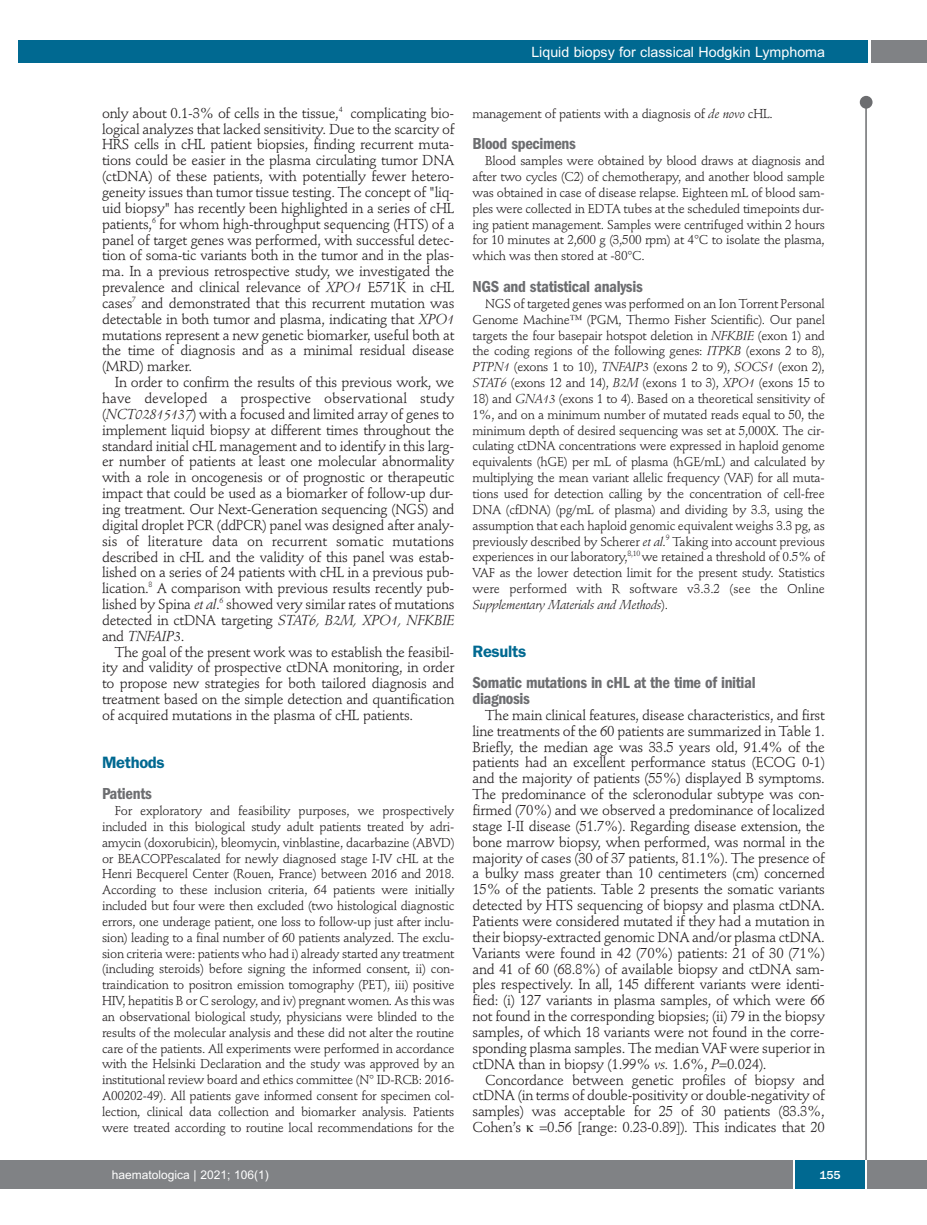
<style>
.page{position:relative;width:927px;height:1225px;background:#fff}
.page>*{position:absolute;margin:0;border:0;box-sizing:border-box;transform-origin:0 0}
.t1{font:600 condensed 16.5px/15.9px "Franklin Gothic";letter-spacing:-.02em;color:#6c6d70}
.t2{font:600 16.5px "Franklin Gothic";letter-spacing:-.02em;color:#006991}
.t3{font:14.25px/15.9px "Stempel Schneidler";letter-spacing:-.02em;color:#231f20;text-align:justify}
.t4{font:14.25px "Arial";color:#fff}
.t5{font:12.75px/15.9px "Stempel Schneidler";letter-spacing:-.02em;color:#231f20;text-align:justify}
.t6{font:12px "Arial";color:#fff}
.t7{font:500 12px "Franklin Gothic";color:#fff}
.s1{font-style:italic}
</style>
<div class="page">
<div style="left:860px;top:96px;width:12px;height:13px;background:#6c6d70;border-radius:50%"></div>
<hr style="left:865px;top:98px;width:2px;height:1062px;background:#6c6d70">
<div style="left:871px;top:40px;width:56px;height:22px;background:#808285"></div>
<div style="left:18px;top:40px;width:849px;height:22px;background:#006991"></div>
<div style="left:17px;top:1160px;width:910px;height:28px;background:#808285"></div>
<div style="left:795px;top:1160px;width:70px;height:28px;background:#006991"></div>
<hr style="left:793px;top:1160px;width:2px;height:28px;background:#fff">
<hr style="left:865px;top:1160px;width:2px;height:28px;background:#fff">
<div style="left:0;top:1160px;width:17px;height:28px;background:#808285"></div>
<p class="t4" style="left:531px;top:44px;width:295px">Liquid biopsy for classical Hodgkin Lymphoma</p>
<p class="t3" style="left:102px;top:106px;width:354px">only about 0.1-3% of cells in the tissue,<sup>4</sup> complicating bio&shy;logical analyzes that lacked sensitivity. Due to the scarcity of HRS cells in cHL patient biopsies, finding recurrent muta&shy;tions could be easier in the plasma circulating tumor DNA (ctDNA) of these patients, with potentially fewer hetero&shy;geneity issues than tumor tissue testing. The concept of "liq&shy;uid biopsy" has recently been highlighted in a series of cHL patients,<sup>6</sup> for whom high-throughput sequencing (HTS) of a panel of target genes was performed, with successful detec&shy;tion of soma-tic variants both in the tumor and in the plas&shy;ma. In a previous retrospective study, we investigated the prevalence and clinical relevance of <span class="s1">XPO1</span> E571K in cHL cases<sup>7</sup> and demonstrated that this recurrent mutation was detectable in both tumor and plasma, indicating that <span class="s1">XPO1 </span>mutations represent a new genetic biomarker, useful both at the time of diagnosis and as a minimal residual disease (MRD) marker.</p>
<p class="t3" style="left:102px;top:376px;width:354px;text-indent:13px">In order to confirm the results of this previous work, we have developed a prospective observational study (<span class="s1">NCT02815137</span>) with a focused and limited array of genes to implement liquid biopsy at different times throughout the standard initial cHL management and to identify in this larg&shy;er number of patients at least one molecular abnormality with a role in oncogenesis or of prognostic or therapeutic impact that could be used as a biomarker of follow-up dur&shy;ing treatment. Our Next-Generation sequencing (NGS) and digital droplet PCR (ddPCR) panel was designed after analy&shy;sis of literature data on recurrent somatic mutations described in cHL and the validity of this panel was estab&shy;lished on a series of 24 patients with cHL in a previous pub&shy;lication.<sup>8</sup> A comparison with previous results recently pub&shy;lished by Spina <span class="s1">et al</span>.<sup>6</sup> showed very similar rates of mutations detected in ctDNA targeting <span class="s1">STAT6, B2M, XPO1, NFKBIE </span>and <span class="s1">TNFAIP3</span>.</p>
<p class="t3" style="left:102px;top:645px;width:354px;text-indent:13px">The goal of the present work was to establish the feasibil&shy;ity and validity of prospective ctDNA monitoring, in order to propose new strategies for both tailored diagnosis and treatment based on the simple detection and quantification of acquired mutations in the plasma of cHL patients.</p>
<p class="t2" style="left:102px;top:757px;width:64px">Methods</p>
<p class="t1" style="left:102px;top:787px;width:51px">Patients</p>
<p class="t5" style="left:102px;top:804px;width:354px;text-indent:13px">For exploratory and feasibility purposes, we prospectively included in this biological study adult patients treated by adri&shy;amycin (doxorubicin), bleomycin, vinblastine, dacarbazine (ABVD) or BEACOPPescalated for newly diagnosed stage I-IV cHL at the Henri Becquerel Center (Rouen, France) between 2016 and 2018.<br>According to these inclusion criteria, 64 patients were initially included but four were then excluded (two histological diagnostic errors, one underage patient, one loss to follow-up just after inclu&shy;sion) leading to a final number of 60 patients analyzed. The exclu&shy;sion criteria were: patients who had i) already started any treatment (including steroids) before signing the informed consent, ii) con&shy;traindication to positron emission tomography (PET), iii) positive HIV, hepatitis B or C serology, and iv) pregnant women. As this was an observational biological study, physicians were blinded to the results of the molecular analysis and these did not alter the routine care of the patients. All experiments were performed in accordance with the Helsinki Declaration and the study was approved by an institutional review board and ethics committee (N° ID-RCB: 2016- A00202-49). All patients gave informed consent for specimen col&shy;lection, clinical data collection and biomarker analysis. Patients were treated according to routine local recommendations for the</p>
<p class="t5" style="left:472px;top:106px;width:302px">management of patients with a diagnosis of <span class="s1">de novo</span> cHL.</p>
<p class="t1" style="left:472px;top:137px;width:105px">Blood specimens</p>
<p class="t5" style="left:472px;top:154px;width:354px;text-indent:13px">Blood samples were obtained by blood draws at diagnosis and after two cycles (C2) of chemotherapy, and another blood sample was obtained in case of disease relapse. Eighteen mL of blood sam&shy;ples were collected in EDTA tubes at the scheduled timepoints dur&shy;ing patient management. Samples were centrifuged within 2 hours for 10 minutes at 2,600 g (3,500 rpm) at 4°C to isolate the plasma, which was then stored at -80°C.</p>
<p class="t1" style="left:472px;top:280px;width:172px">NGS and statistical analysis</p>
<p class="t5" style="left:472px;top:297px;width:354px;text-indent:13px">NGS of targeted genes was performed on an Ion Torrent Personal Genome Machine™ (PGM, Thermo Fisher Scientific). Our panel targets the four basepair hotspot deletion in <span class="s1">NFKBIE</span> (exon 1) and the coding regions of the following genes: <span class="s1">ITPKB</span> (exons 2 to 8), <span class="s1">PTPN1</span> (exons 1 to 10), <span class="s1">TNFAIP3</span> (exons 2 to 9), <span class="s1">SOCS1</span> (exon 2), <span class="s1">STAT6</span> (exons 12 and 14), <span class="s1">B2M</span> (exons 1 to 3), <span class="s1">XPO1</span> (exons 15 to</p>
<p class="t5" style="left:472px;top:392px;width:354px">18) and <span class="s1">GNA13</span> (exons 1 to 4). Based on a theoretical sensitivity of 1%, and on a minimum number of mutated reads equal to 50, the minimum depth of desired sequencing was set at 5,000X. The cir&shy;culating ctDNA concentrations were expressed in haploid genome equivalents (hGE) per mL of plasma (hGE/mL) and calculated by multiplying the mean variant allelic frequency (VAF) for all muta&shy;tions used for detection calling by the concentration of cell-free DNA (cfDNA) (pg/mL of plasma) and dividing by 3.3, using the assumption that each haploid genomic equivalent weighs 3.3 pg, as previously described by Scherer <span class="s1">et al</span>.<sup>9</sup> Taking into account previous experiences in our laboratory,<sup>8,10</sup> we retained a threshold of 0.5% of VAF as the lower detection limit for the present study. Statistics were performed with R software v3.3.2 (see the Online <span class="s1">Supplementary Materials and Methods</span>).</p>
<p class="t2" style="left:472px;top:646px;width:55px">Results</p>
<p class="t1" style="left:472px;top:676px;width:285px">Somatic mutations in cHL at the time of initial diagnosis</p>
<p class="t3" style="left:472px;top:708px;width:354px;text-indent:13px">The main clinical features, disease characteristics, and first line treatments of the 60 patients are summarized in Table 1.<br>Briefly, the median age was 33.5 years old, 91.4% of the patients had an excellent performance status (ECOG 0-1) and the majority of patients (55%) displayed B symptoms.<br>The predominance of the scleronodular subtype was con&shy;firmed (70%) and we observed a predominance of localized stage I-II disease (51.7%). Regarding disease extension, the bone marrow biopsy, when performed, was normal in the majority of cases (30 of 37 patients, 81.1%). The presence of a bulky mass greater than 10 centimeters (cm) concerned 15% of the patients. Table 2 presents the somatic variants detected by HTS sequencing of biopsy and plasma ctDNA.<br>Patients were considered mutated if they had a mutation in their biopsy-extracted genomic DNA and/or plasma ctDNA.<br>Variants were found in 42 (70%) patients: 21 of 30 (71%) and 41 of 60 (68.8%) of available biopsy and ctDNA sam&shy;ples respectively. In all, 145 different variants were identi&shy;fied: (i) 127 variants in plasma samples, of which were 66 not found in the corresponding biopsies; (ii) 79 in the biopsy samples, of which 18 variants were not found in the corre&shy;sponding plasma samples. The median VAF were superior in ctDNA than in biopsy (1.99% <span class="s1">vs.</span> 1.6%, <span class="s1">P</span>=0.024).</p>
<p class="t3" style="left:472px;top:1073px;width:354px;text-indent:13px">Concordance between genetic profiles of biopsy and ctDNA (in terms of double-positivity or double-negativity of samples) was acceptable for 25 of 30 patients (83.3%, Cohen’s</p>
<p class="t3" style="left:539px;top:1120px;width:287px">=0.56 [range: 0.23-0.89]). This indicates that 20</p>
<p class="t6" style="left:112px;top:1167px;width:158px">haematologica | 2021; 106(1)</p>
<p class="t7" style="left:819px;top:1167px;width:23px">155</p>
</div>
